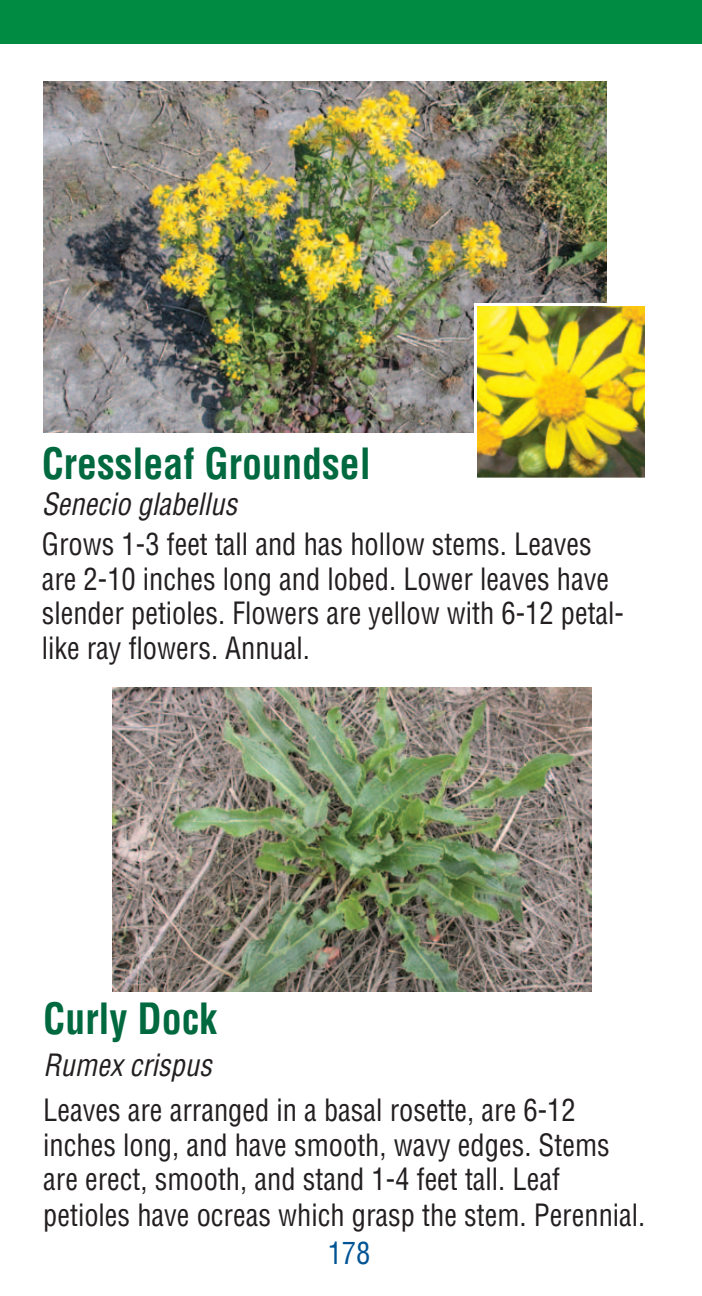
<style>
.page{position:relative;width:702px;height:1296px;background:#fff}
.page>*{position:absolute;margin:0;border:0;box-sizing:border-box;transform-origin:0 0}
.t1{font:700 condensed 42px "Helvetica";color:#00693f;scale:.95 1}
.t2{font:condensed 30px/35.1px "Helvetica";color:#231f20;scale:.95 1}
.t3{font:italic condensed 30px "Helvetica";color:#231f20;scale:.95 1}
.t4{font:condensed 30px "Helvetica";color:#015494;scale:.95 1}
</style>
<div class="page">
<div style="left:0;top:0;width:702px;height:44px;background:#008b43"></div>
<img style="left:113px;top:687px;width:478px;height:305px">
<img style="left:44px;top:81px;width:562px;height:352px">
<img style="left:478px;top:307px;width:166px;height:170px">
<div style="left:474px;top:303px;width:174px;height:178px;border:3px solid #fff"></div>
<h1 class="t1" style="left:42px;top:439px;width:348px">Cressleaf Groundsel</h1>
<p class="t3" style="left:42px;top:486px;width:207px">Senecio glabellus</p>
<p class="t2" style="left:42px;top:526px;width:615px">Grows 1-3 feet tall and has hollow stems. Leaves are 2-10 inches long and lobed. Lower leaves have slender petioles. Flowers are yellow with 6-12 petal&shy;like ray flowers. Annual.</p>
<h1 class="t1" style="left:43px;top:994px;width:185px">Curly Dock</h1>
<p class="t3" style="left:43px;top:1046px;width:179px">Rumex crispus</p>
<p class="t2" style="left:43px;top:1092px;width:635px">Leaves are arranged in a basal rosette, are 6-12 inches long, and have smooth, wavy edges. Stems are erect, smooth, and stand 1-4 feet tall. Leaf petioles have ocreas which grasp the stem. Perennial.</p>
<p class="t4" style="left:328px;top:1234px;width:46px">178</p>
</div>
